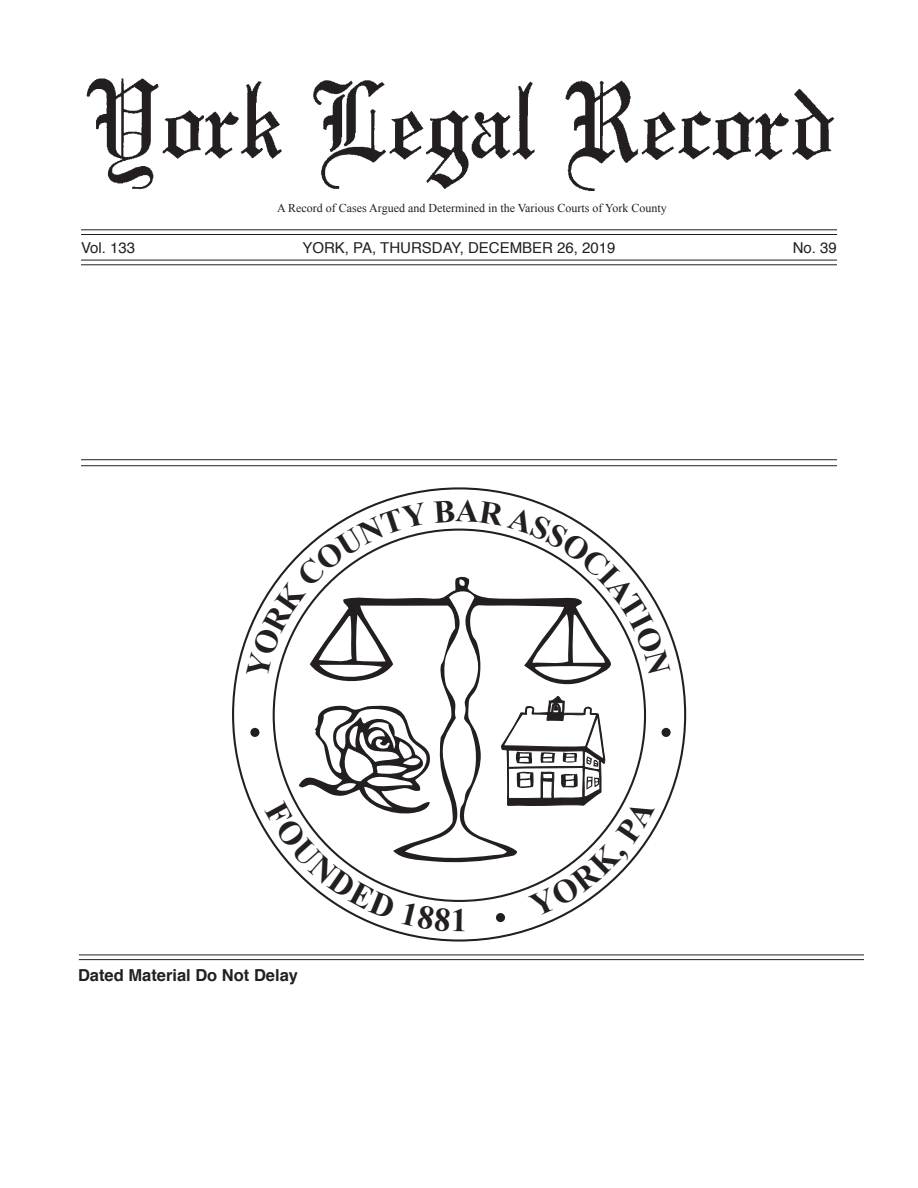
<style>
.page{position:relative;width:918px;height:1188px;background:#fff}
.page>*{position:absolute;margin:0;border:0;box-sizing:border-box;transform-origin:0 0}
.t1{font:700 16.5px "Helvetica";color:#231f20}
.t2{font:15px "Helvetica";color:#231f20}
.t3{font:12px "Times New Roman";color:#231f20}
</style>
<div class="page">
<img style="left:86px;top:78px;width:749px;height:113px">
<hr style="left:81px;top:234px;width:756px;height:1px;background:#231f20">
<hr style="left:81px;top:229px;width:756px;height:1px;background:#231f20">
<hr style="left:81px;top:264px;width:756px;height:1px;background:#231f20">
<hr style="left:81px;top:260px;width:756px;height:1px;background:#231f20">
<hr style="left:81px;top:465px;width:756px;height:1px;background:#231f20">
<hr style="left:81px;top:459px;width:756px;height:1px;background:#231f20">
<hr style="left:79px;top:959px;width:785px;height:1px;background:#231f20">
<hr style="left:79px;top:955px;width:785px;height:1px;background:#231f20">
<svg style="left:334px;top:598px;width:262px;height:264px"></svg>
<div style="left:662px;top:728px;width:9px;height:9px;background:#231f20;border-radius:50%"></div>
<div style="left:250px;top:728px;width:9px;height:9px;background:#231f20;border-radius:50%"></div>
<div style="left:496px;top:913px;width:9px;height:9px;background:#231f20;border-radius:50%"></div>
<svg style="left:246px;top:503px;width:182px;height:176px"></svg>
<svg style="left:434px;top:500px;width:236px;height:176px"></svg>
<svg style="left:265px;top:705px;width:200px;height:227px"></svg>
<svg style="left:501px;top:696px;width:154px;height:221px"></svg>
<p class="t3" style="left:277px;top:200px;width:391px">A Record of Cases Argued and Determined in the Various Courts of York County</p>
<p class="t2" style="left:81px;top:238px;width:56px">Vol. 133</p>
<p class="t2" style="left:302px;top:238px;width:315px">YORK, PA, THURSDAY, DECEMBER 26, 2019</p>
<p class="t2" style="left:793px;top:238px;width:46px">No. 39</p>
<h1 class="t1" style="left:78px;top:964px;width:222px">Dated Material Do Not Delay</h1>
</div>
